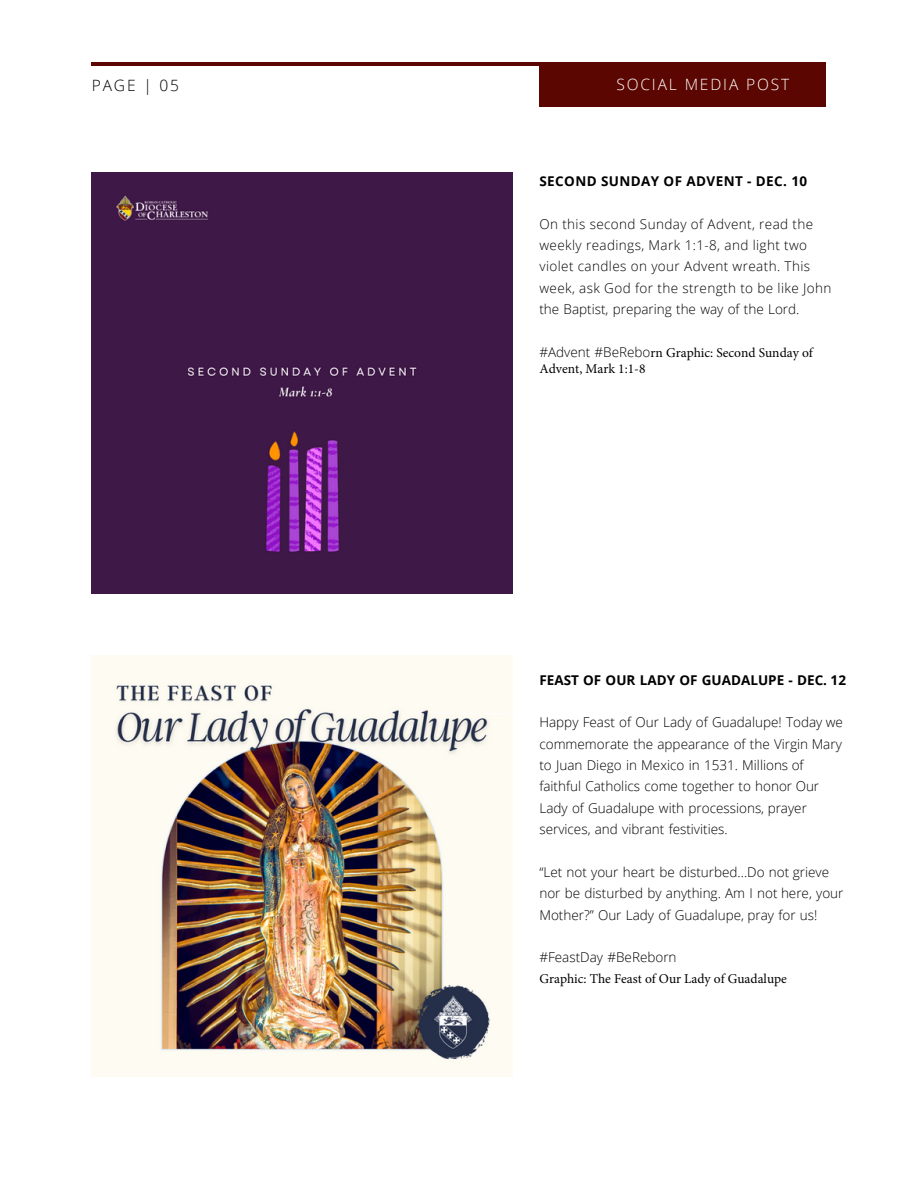
<style>
.page{position:relative;width:918px;height:1188px;background:#fff}
.page>*{position:absolute;margin:0;border:0;box-sizing:border-box;transform-origin:0 0}
.t1{font:300 15.6px "Open Sans";letter-spacing:.12em;color:#fff}
.t2{font:300 15.6px "Open Sans";letter-spacing:.12em;color:#000}
.t3{font:300 13.5px/21.3px "Open Sans";color:#000}
.t4{font:300 13.5px/21.3px "Open Sans";letter-spacing:.03em;color:#000}
.t5{font:13.5px/16.2px "Minion Pro";color:#000}
.t6{font:700 13.5px "Open Sans";color:#000}
.t7{font:700 13.5px "Open Sans";letter-spacing:.03em;color:#000}
.s1{font-family:"Open Sans";font-weight:300}
</style>
<div class="page">
<hr style="left:92px;top:62px;width:725px;height:4px;background:#5c0601">
<div style="left:539px;top:62px;width:287px;height:44px;background:#5c0601"></div>
<div style="left:92px;top:173px;width:421px;height:421px;background:#3e1846"></div>
<img style="left:92px;top:656px;width:421px;height:420px">
<p class="t2" style="left:92px;top:74px;width:89px">PAGE | 05</p>
<p class="t1" style="left:616px;top:73px;width:174px">SOCIAL MEDIA POST</p>
<p class="t7" style="left:539px;top:171px;width:269px">SECOND SUNDAY OF ADVENT - DEC. 10</p>
<p class="t4" style="left:539px;top:213px;width:294px">On this second Sunday of Advent, read the weekly readings, Mark 1:1-8, and light two violet candles on your Advent wreath. This week, ask God for the strength to be like John the Baptist, preparing the way of the Lord.</p>
<p class="t5" style="left:539px;top:345px;width:275px"><span class="s1">#Advent #BeRebo</span>rn Graphic: Second Sunday of<br>Advent, Mark 1:1-8</p>
<p class="t6" style="left:539px;top:670px;width:308px">FEAST OF OUR LADY OF GUADALUPE - DEC. 12</p>
<p class="t3" style="left:539px;top:711px;width:305px">Happy Feast of Our Lady of Guadalupe! Today we commemorate the appearance of the Virgin Mary to Juan Diego in Mexico in 1531. Millions of faithful Catholics come together to honor Our Lady of Guadalupe with processions, prayer services, and vibrant festivities.</p>
<p class="t3" style="left:539px;top:861px;width:306px">“Let not your heart be disturbed...Do not grieve nor be disturbed by anything. Am I not here, your<br>Mother?” Our Lady of Guadalupe, pray for us!</p>
<p class="t5" style="left:539px;top:947px;width:249px;line-height:21.3px"><span class="s1">#FeastDay #BeReborn<br></span>Graphic: The Feast of Our Lady of Guadalupe</p>
</div>
